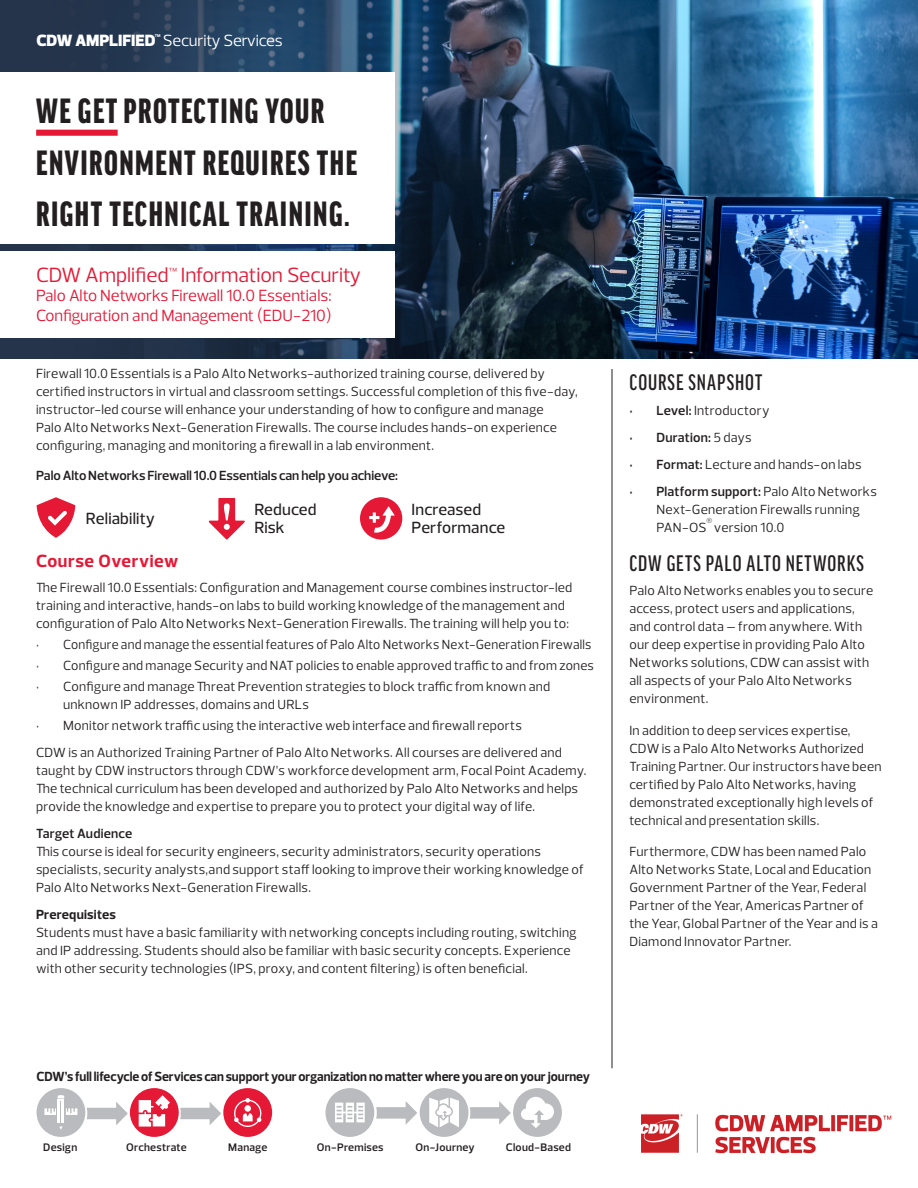
<style>
.page{position:relative;width:918px;height:1188px;background:#fff}
.page>*{position:absolute;margin:0;border:0;box-sizing:border-box;transform-origin:0 0}
.WE_GET__headline__1{font:900 extra-condensed 37.35px/51.2px "Good Headline Pro";letter-spacing:.04em;color:#231f20}
.t1{font:500 extra-condensed 24px "Good Headline Pro";letter-spacing:.04em;color:#231f20}
.t2{font:21px "Prelo";letter-spacing:-.005em;color:#e51836}
.Body{font:700 18px "Prelo";letter-spacing:.03em;color:#e51836}
.t3{font:16.5px/19.8px "Prelo";letter-spacing:-.005em;color:#e51836}
.Body-2{font:500 16.5px/18px "Prelo";letter-spacing:.01em;color:#231f20}
.t4{font:16.5px "Prelo";letter-spacing:-.015em;color:#fff}
.BODY_-_lrg{font:13.5px/18px "Prelo";letter-spacing:.015em;color:#231f20}
.Body-3{font:13.5px/18px "Prelo";letter-spacing:.015em;color:#231f20}
.Body-4{font:700 13.5px "Prelo";letter-spacing:-.005em;color:#231f20;scale:.96 1}
.BODY_-_lrg-2{font:13.5px "Prelo";letter-spacing:.015em;color:#231f20;scale:.96 1}
.Body-5{font:600 13.5px "Prelo";letter-spacing:-.005em;color:#231f20}
.Body-6{font:600 13.5px "Prelo";letter-spacing:.015em;color:#231f20}
.Body-7{font:600 11.1px "Prelo";letter-spacing:.02em;color:#231f20}
.Body-8{font:7.5px "Prelo";color:#231f20}
.t5{font:700 4.2px "Prelo";color:#fff}
.s1{font-weight:900;font-size:16.65px}
.s2{font-weight:600}
.s3{font-weight:700}
.s4{font-weight:400}
</style>
<div class="page">
<img style="left:642px;top:1114px;width:249px;height:40px">
<img style="left:502px;top:0;width:416px;height:358px">
<hr style="left:612px;top:369px;width:1px;height:699px;background:#231f20">
<svg style="left:37px;top:497px;width:38px;height:41px"></svg>
<svg style="left:208px;top:498px;width:37px;height:42px"></svg>
<div style="left:513px;top:1088px;width:49px;height:49px;background:#babbbe;border-radius:50%"></div>
<svg style="left:87px;top:1102px;width:41px;height:23px"></svg>
<svg style="left:180px;top:1102px;width:41px;height:23px"></svg>
<svg style="left:376px;top:1101px;width:41px;height:24px"></svg>
<svg style="left:470px;top:1101px;width:41px;height:24px"></svg>
<svg style="left:521px;top:1097px;width:33px;height:31px"></svg>
<div style="left:37px;top:1088px;width:48px;height:49px;background:#babbbe;border-radius:50%"></div>
<div style="left:223px;top:1088px;width:49px;height:49px;background:#e51836;border-radius:50%"></div>
<div style="left:420px;top:1088px;width:49px;height:49px;background:#babbbe;border-radius:50%"></div>
<div style="left:325px;top:1088px;width:49px;height:49px;background:#babbbe;border-radius:50%"></div>
<div style="left:130px;top:1088px;width:49px;height:49px;background:#e51836;border-radius:50%"></div>
<svg style="left:66px;top:1108px;width:11px;height:7px"></svg>
<svg style="left:44px;top:1108px;width:12px;height:7px"></svg>
<hr style="left:58px;top:1102px;width:2px;height:21px;background:#fff">
<hr style="left:62px;top:1102px;width:2px;height:21px;background:#fff">
<svg style="left:58px;top:1095px;width:6px;height:6px"></svg>
<svg style="left:139px;top:1095px;width:31px;height:32px"></svg>
<svg style="left:234px;top:1098px;width:27px;height:29px"></svg>
<svg style="left:429px;top:1098px;width:30px;height:29px"></svg>
<svg style="left:335px;top:1103px;width:30px;height:19px"></svg>
<svg style="left:0;top:0;width:502px;height:358px;background:#263b54"></svg>
<div style="left:0;top:72px;width:394px;height:171px;background:#fff"></div>
<div style="left:0;top:251px;width:394px;height:86px;background:#fff"></div>
<div style="left:36px;top:130px;width:82px;height:6px;background:#e51836"></div>
<svg style="left:360px;top:497px;width:42px;height:43px"></svg>
<p class="t4" style="left:37px;top:30px;width:248px"><span class="s1">CDW AMPLIFIED</span> Security Services</p>
<p class="t5" style="left:155px;top:33px;width:7px">TM</p>
<p class="WE_GET__headline__1" style="left:36px;top:86px;width:323px">WE GET PROTECTING YOUR<br>ENVIRONMENT REQUIRES THE<br>RIGHT TECHNICAL TRAINING.</p>
<p class="t2" style="left:36px;top:262px;width:327px">CDW Amplified<sup>™</sup> Information Security</p>
<p class="t3" style="left:36px;top:286px;width:297px">Palo Alto Networks Firewall 10.0 Essentials:<br>Configuration and Management (EDU-210)</p>
<p class="BODY_-_lrg" style="left:36px;top:365px;width:543px">Firewall 10.0 Essentials is a Palo Alto Networks-authorized training course, delivered by certified instructors in virtual and classroom settings. Successful completion of this five-day, instructor-led course will enhance your understanding of how to configure and manage<br>Palo Alto Networks Next-Generation Firewalls. The course includes hands-on experience configuring, managing and monitoring a firewall in a lab environment.</p>
<p class="Body-5" style="left:36px;top:468px;width:364px">Palo Alto Networks Firewall 10.0 Essentials can help you achieve:</p>
<p class="Body-2" style="left:86px;top:510px;width:71px">Reliability</p>
<p class="Body-2" style="left:254px;top:501px;width:64px">Reduced<br>Risk</p>
<p class="Body-2" style="left:412px;top:501px;width:95px">Increased<br>Performance</p>
<p class="Body" style="left:36px;top:550px;width:144px">Course Overview</p>
<p class="Body-3" style="left:36px;top:578px;width:538px">The Firewall 10.0 Essentials: Configuration and Management course combines instructor-led training and interactive, hands-on labs to build working knowledge of the management and configuration of Palo Alto Networks Next-Generation Firewalls. The training will help you to:</p>
<p class="BODY_-_lrg-2" style="left:36px;top:636px;width:580px">• Configure and manage the essential features of Palo Alto Networks Next-Generation Firewalls</p>
<p class="BODY_-_lrg" style="left:36px;top:656px;width:559px">• Configure and manage Security and NAT policies to enable approved traffic to and from zones</p>
<p class="BODY_-_lrg" style="left:63px;top:677px;width:489px;text-indent:-27px">• Configure and manage Threat Prevention strategies to block traffic from known and unknown IP addresses, domains and URLs</p>
<p class="BODY_-_lrg" style="left:36px;top:716px;width:488px">• Monitor network traffic using the interactive web interface and firewall reports</p>
<p class="Body-3" style="left:36px;top:743px;width:552px">CDW is an Authorized Training Partner of Palo Alto Networks. All courses are delivered and taught by CDW instructors through CDW’s workforce development arm, Focal Point Academy.<br>The technical curriculum has been developed and authorized by Palo Alto Networks and helps provide the knowledge and expertise to prepare you to protect your digital way of life.</p>
<p class="Body-3" style="left:36px;top:824px;width:549px"><span class="s2">Target Audience<br></span>This course is ideal for security engineers, security administrators, security operations specialists, security analysts,and support staff looking to improve their working knowledge of Palo Alto Networks Next-Generation Firewalls.</p>
<p class="Body-3" style="left:36px;top:905px;width:542px"><span class="s3">Prerequisites<br></span>Students must have a basic familiarity with networking concepts including routing, switching and IP addressing. Students should also be familiar with basic security concepts. Experience with other security technologies (IPS, proxy, and content filtering) is often beneficial.</p>
<p class="t1" style="left:629px;top:370px;width:134px">COURSE SNAPSHOT</p>
<p class="BODY_-_lrg" style="left:629px;top:401px;width:142px"><span class="s2">• Level:</span> Introductory</p>
<p class="Body-6" style="left:629px;top:429px;width:124px">• Duration: <span class="s4">5 days</span></p>
<p class="BODY_-_lrg" style="left:629px;top:455px;width:234px"><span class="s2">• Format:</span> Lecture and hands-on labs</p>
<p class="BODY_-_lrg" style="left:656px;top:482px;width:222px;text-indent:-27px"><span class="s2">• Platform support:</span> Palo Alto Networks<br>Next-Generation Firewalls running<br>PAN-OS version 10.0</p>
<p class="t1" style="left:629px;top:552px;width:236px">CDW GETS PALO ALTO NETWORKS</p>
<p class="BODY_-_lrg" style="left:629px;top:582px;width:245px">Palo Alto Networks enables you to secure access, protect users and applications, and control data – from anywhere. With our deep expertise in providing Palo Alto Networks solutions, CDW can assist with all aspects of your Palo Alto Networks environment.</p>
<p class="BODY_-_lrg" style="left:629px;top:721px;width:254px">In addition to deep services expertise, CDW is a Palo Alto Networks Authorized Training Partner. Our instructors have been certified by Palo Alto Networks, having demonstrated exceptionally high levels of technical and presentation skills.</p>
<p class="BODY_-_lrg" style="left:629px;top:843px;width:250px">Furthermore, CDW has been named Palo Alto Networks State, Local and Education Government Partner of the Year, Federal Partner of the Year, Americas Partner of the Year, Global Partner of the Year and is a Diamond Innovator Partner.</p>
<p class="Body-8" style="left:706px;top:516px;width:7px">®</p>
<p class="Body-4" style="left:37px;top:1068px;width:578px">CDW’s full lifecycle of Services can support your organization no matter where you are on your journey</p>
<p class="Body-7" style="left:43px;top:1140px;width:36px">Design</p>
<p class="Body-7" style="left:126px;top:1140px;width:62px">Orchestrate</p>
<p class="Body-7" style="left:228px;top:1140px;width:41px">Manage</p>
<p class="Body-7" style="left:317px;top:1140px;width:68px">On-Premises</p>
<p class="Body-7" style="left:416px;top:1140px;width:61px">On-Journey</p>
<p class="Body-7" style="left:506px;top:1140px;width:67px">Cloud-Based</p>
</div>
